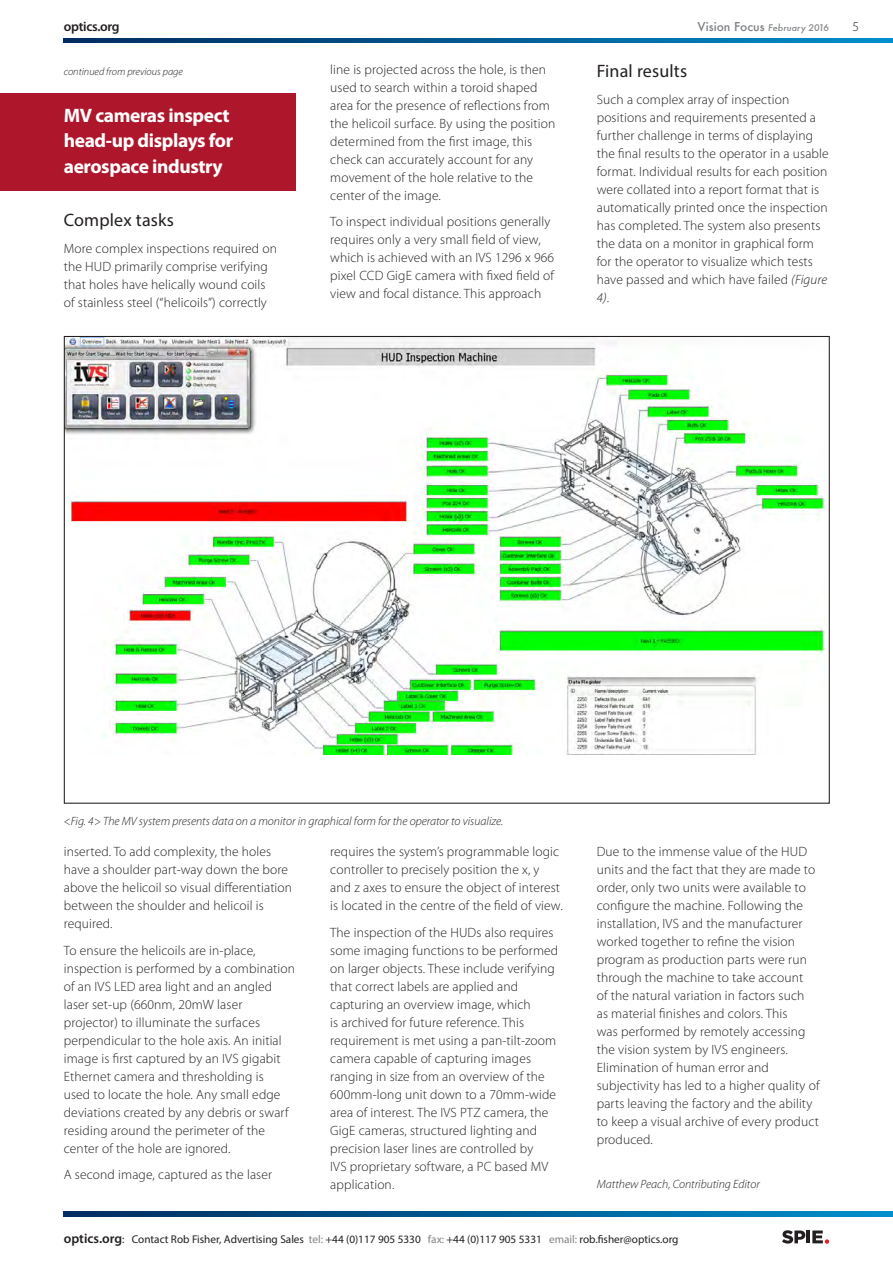
<style>
.page{position:relative;width:893px;height:1263px;background:#fff}
.page>*{position:absolute;margin:0;border:0;box-sizing:border-box;transform-origin:0 0}
.t1{font:700 19.5px/25.5px "Myriad Pro";letter-spacing:-.02em;color:#fff}
.t2{font:18px "Myriad Pro";letter-spacing:.01em;color:#231f20}
.t3{font:300 13.5px/18px "Myriad Pro";letter-spacing:.01em;color:#231f20}
.t4{font:600 13.5px "Myriad Pro";letter-spacing:-.02em;color:#231f20}
.t5{font:italic 300 12px "Myriad Pro";color:#231f20}
.t6{font:11.25px "Myriad Pro";color:#231f20}
.t7{font:italic 300 10.5px "Myriad Pro";color:#231f20}
.t8{font:italic 500 9px "Futura";color:#808285}
.s1{font-style:normal;font-size:12px}
.s2{font-style:italic}
.s3{font-weight:600;font-size:13.5px}
.s4{color:#808285}
</style>
<div class="page">
<svg style="left:64px;top:1212px;width:829px;height:4px;background:#005c93"></svg>
<svg style="left:64px;top:38px;width:829px;height:5px;background:#005c93"></svg>
<svg style="left:782px;top:1230px;width:47px;height:14px"></svg>
<img style="left:66px;top:338px;width:760px;height:416px">
<div style="left:0;top:94px;width:295px;height:97px;background:#ae172b"></div>
<p class="t4" style="left:64px;top:18px;width:57px">optics.org</p>
<p class="t8" style="left:698px;top:22px;width:133px"><span class="s1">Vision Focus</span> February 2016</p>
<p class="t3" style="left:852px;top:18px;width:8px">5</p>
<p class="t7" style="left:64px;top:65px;width:121px">continued from previous page</p>
<p class="t1" style="left:64px;top:102px;width:171px">MV cameras inspect head-up displays for aerospace industry</p>
<p class="t2" style="left:64px;top:209px;width:112px">Complex tasks</p>
<p class="t3" style="left:64px;top:239px;width:215px">More complex inspections required on the HUD primarily comprise verifying that holes have helically wound coils of stainless steel (“helicoils”) correctly</p>
<p class="t3" style="left:330px;top:60px;width:227px">line is projected across the hole, is then used to search within a toroid shaped area for the presence of reflections from the helicoil surface. By using the position determined from the first image, this check can accurately account for any movement of the hole relative to the center of the image.</p>
<p class="t3" style="left:330px;top:213px;width:225px">To inspect individual positions generally requires only a very small field of view, which is achieved with an IVS 1296 x 966 pixel CCD GigE camera with fixed field of view and focal distance. This approach</p>
<p class="t2" style="left:597px;top:60px;width:92px">Final results</p>
<p class="t3" style="left:597px;top:90px;width:233px">Such a complex array of inspection positions and requirements presented a further challenge in terms of displaying the final results to the operator in a usable format. Individual results for each position were collated into a report format that is automatically printed once the inspection has completed. The system also presents the data on a monitor in graphical form for the operator to visualize which tests have passed and which have failed <span class="s2">(Figure 4)</span>.</p>
<p class="t5" style="left:64px;top:814px;width:441px">&lt;Fig. 4&gt; The MV system presents data on a monitor in graphical form for the operator to visualize.</p>
<p class="t3" style="left:64px;top:843px;width:230px">inserted. To add complexity, the holes have a shoulder part-way down the bore above the helicoil so visual differentiation between the shoulder and helicoil is required.</p>
<p class="t3" style="left:64px;top:941px;width:233px">To ensure the helicoils are in-place, inspection is performed by a combination of an IVS LED area light and an angled laser set-up (660nm, 20mW laser projector) to illuminate the surfaces perpendicular to the hole axis. An initial image is first captured by an IVS gigabit Ethernet camera and thresholding is<br>used to locate the hole. Any small edge deviations created by any debris or swarf residing around the perimeter of the center of the hole are ignored.</p>
<p class="t3" style="left:64px;top:1166px;width:210px">A second image, captured as the laser</p>
<p class="t3" style="left:330px;top:843px;width:234px">requires the system’s programmable logic controller to precisely position the x, y and z axes to ensure the object of interest is located in the centre of the field of view.</p>
<p class="t3" style="left:330px;top:923px;width:230px">The inspection of the HUDs also requires some imaging functions to be performed on larger objects. These include verifying that correct labels are applied and capturing an overview image, which<br>is archived for future reference. This requirement is met using a pan-tilt-zoom camera capable of capturing images ranging in size from an overview of the 600mm-long unit down to a 70mm-wide area of interest. The IVS PTZ camera, the GigE cameras, structured lighting and precision laser lines are controlled by<br>IVS proprietary software, a PC based MV application.</p>
<p class="t3" style="left:597px;top:843px;width:224px">Due to the immense value of the HUD units and the fact that they are made to order, only two units were available to configure the machine. Following the installation, IVS and the manufacturer worked together to refine the vision program as production parts were run through the machine to take account<br>of the natural variation in factors such<br>as material finishes and colors. This<br>was performed by remotely accessing the vision system by IVS engineers.<br>Elimination of human error and subjectivity has led to a higher quality of parts leaving the factory and the ability to keep a visual archive of every product produced.</p>
<p class="t5" style="left:597px;top:1177px;width:165px">Matthew Peach, Contributing Editor</p>
<p class="t6" style="left:64px;top:1232px;width:616px"><span class="s3">optics.org</span>: Contact Rob Fisher, Advertising Sales <span class="s4">tel:</span> +44 (0)117 905 5330 <span class="s4">fax:</span> +44 (0)117 905 5331 <span class="s4">email:</span> rob.fisher@optics.org</p>
</div>
